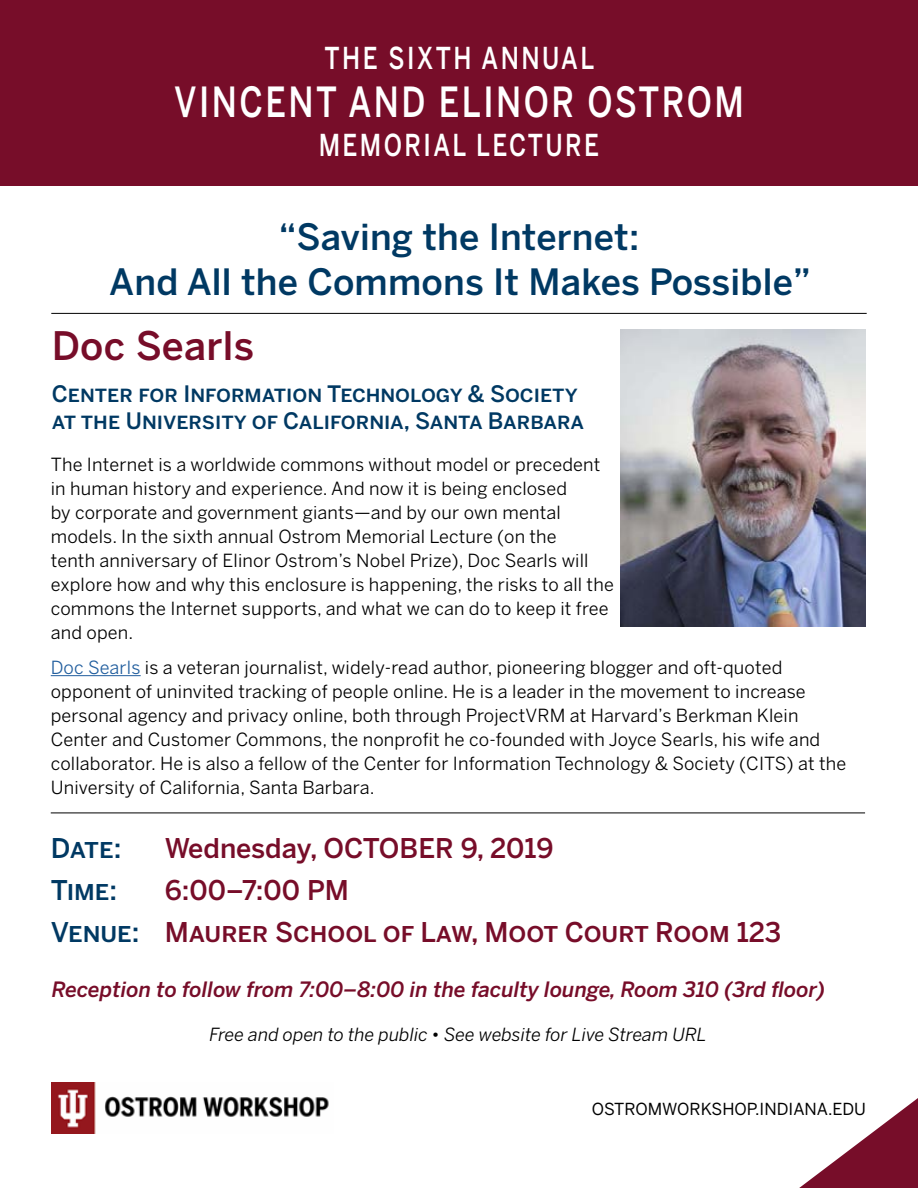
<style>
.page{position:relative;width:918px;height:1188px;background:#fff}
.page>*{position:absolute;margin:0;border:0;box-sizing:border-box;transform-origin:0 0}
.t1{font:500 41.25px "Benton Sans";letter-spacing:.075em;color:#fff;scale:.8 1}
.t2{font:500 39px "Benton Sans";color:#770d29}
.t3{font:500 36px/45px "Benton Sans";letter-spacing:.005em;color:#003963;text-align:center}
.t4{font:500 30px "Benton Sans";letter-spacing:.1em;color:#fff;scale:.8 1}
.t5{font:500 27px/42px "Benton Sans";color:#770d29}
.t6{font:500 27px/42px "Benton Sans";color:#003963}
.t7{font:500 22.5px/27px "Benton Sans";color:#003963}
.t8{font:italic 500 21px "Benton Sans";color:#770d29}
.t9{font:18px/24px "Benton Sans";letter-spacing:.01em;color:#000}
.t10{font:italic 18px "Benton Sans";color:#000}
.t11{font:16.5px "Benton Sans";color:#000}
.s1{color:#215e9e}
</style>
<div class="page">
<div style="left:0;top:0;width:918px;height:185px;background:#770d29"></div>
<hr style="left:51px;top:675px;width:90px;height:1px;background:#215e9e">
<hr style="left:51px;top:313px;width:816px;height:1px;background:#000">
<hr style="left:51px;top:813px;width:814px;height:1px;background:#000">
<svg style="left:799px;top:1098px;width:119px;height:90px"></svg>
<img style="left:52px;top:1082px;width:277px;height:51px">
<img style="left:621px;top:330px;width:244px;height:296px">
<h3 class="t4" style="left:325px;top:39px;width:339px">THE SIXTH ANNUAL</h3>
<h1 class="t1" style="left:174px;top:76px;width:714px">VINCENT AND ELINOR OSTROM</h1>
<h3 class="t4" style="left:319px;top:126px;width:352px">MEMORIAL LECTURE</h3>
<h3 class="t3" style="left:109px;top:214px;width:703px">“Saving the Internet:<br>And All the Commons It Makes Possible”</h3>
<h2 class="t2" style="left:52px;top:322px;width:204px">Doc Searls</h2>
<p class="t7" style="left:52px;top:381px;width:534px">Center for Information Technology &amp; Society at the University of California, Santa Barbara</p>
<p class="t9" style="left:51px;top:453px;width:565px">The Internet is a worldwide commons without model or precedent in human history and experience. And now it is being enclosed<br>by corporate and government giants—and by our own mental models. In the sixth annual Ostrom Memorial Lecture (on the<br>tenth anniversary of Elinor Ostrom’s Nobel Prize), Doc Searls will explore how and why this enclosure is happening, the risks to all the commons the Internet supports, and what we can do to keep it free and open.</p>
<p class="t9" style="left:51px;top:655px;width:797px"><span class="s1">Doc Searls</span> is a veteran journalist, widely-read author, pioneering blogger and oft-quoted opponent of uninvited tracking of people online. He is a leader in the movement to increase personal agency and privacy online, both through ProjectVRM at Harvard’s Berkman Klein Center and Customer Commons, the nonprofit he co-founded with Joyce Searls, his wife and collaborator. He is also a fellow of the Center for Information Technology &amp; Society (CITS) at the University of California, Santa Barbara.</p>
<h3 class="t6" style="left:51px;top:828px;width:90px">Date:<br>Time:<br>Venue:</h3>
<h3 class="t5" style="left:165px;top:828px;width:618px">Wednesday, OCTOBER 9, 2019<br>6:00–7:00 PM<br>Maurer School of Law, Moot Court Room 123</h3>
<p class="t8" style="left:52px;top:977px;width:775px">Reception to follow from 7:00–8:00 in the faculty lounge, Room 310 (3rd floor)</p>
<p class="t10" style="left:210px;top:1024px;width:499px">Free and open to the public • See website for Live Stream URL</p>
<p class="t11" style="left:592px;top:1100px;width:276px">OSTROMWORKSHOP.INDIANA.EDU</p>
</div>
